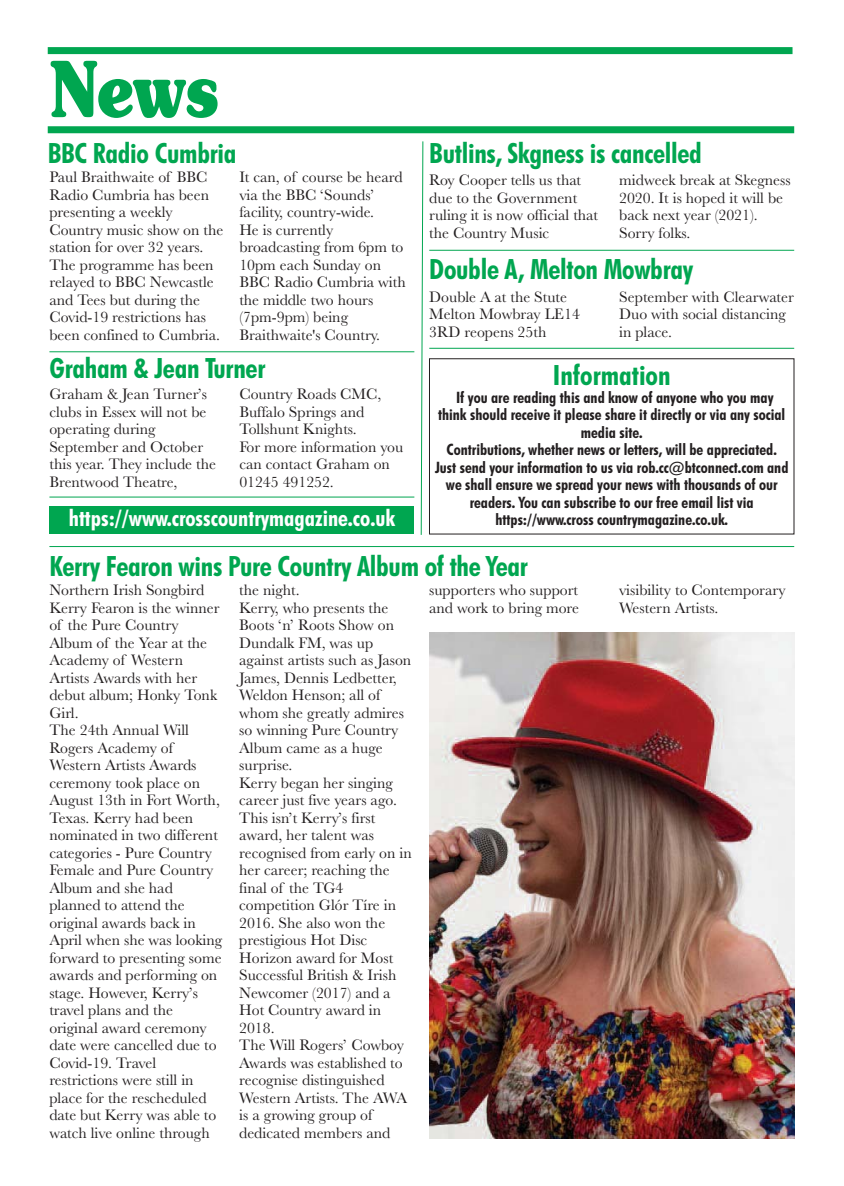
<style>
.page{position:relative;width:844px;height:1186px;background:#fff}
.page>*{position:absolute;margin:0;border:0;box-sizing:border-box;transform-origin:0 0}
.t1{font:700 77px "Souvenir";color:#00a650;scale:.8 1}
.t2{font:700 condensed 28px "Futura BT";letter-spacing:-.01em;color:#00a650}
.t3{font:700 condensed 22.75px "Futura BT";color:#fff}
.t4{font:15.75px/17.5px "Baskerville";color:#231f20}
.t5{font:700 condensed 15.75px/17.5px "Futura BT";color:#231f20;text-align:center}
</style>
<div class="page">
<svg style="left:420px;top:141px;width:3px;height:394px"></svg>
<hr style="left:49px;top:546px;width:744px;height:1px;background:#00a650">
<hr style="left:429px;top:250px;width:364px;height:1px;background:#00a650">
<hr style="left:429px;top:348px;width:364px;height:1px;background:#00a650">
<hr style="left:49px;top:351px;width:365px;height:1px;background:#00a650">
<hr style="left:49px;top:497px;width:365px;height:1px;background:#00a650">
<div style="left:48px;top:47px;width:744px;height:7px;background:#00a650"></div>
<div style="left:48px;top:126px;width:745px;height:7px;background:#00a650"></div>
<div style="left:429px;top:358px;width:364px;height:176px;border:1px solid #231f20"></div>
<img style="left:429px;top:632px;width:364px;height:506px">
<div style="left:49px;top:506px;width:365px;height:27px;background:#00a650"></div>
<h1 class="t1" style="left:50px;top:59px;width:213px">News</h1>
<h2 class="t2" style="left:48px;top:141px;width:190px">BBC Radio Cumbria</h2>
<p class="t4" style="left:49px;top:170px;width:175px">Paul Braithwaite of BBC<br>Radio Cumbria has been presenting a weekly<br>Country music show on the station for over 32 years.<br>The programme has been relayed to BBC Newcastle and Tees but during the<br>Covid-19 restrictions has been confined to Cumbria.</p>
<p class="t4" style="left:239px;top:170px;width:168px">It can, of course be heard via the BBC ‘Sounds’ facility, country-wide.<br>He is currently broadcasting from 6pm to<br>10pm each Sunday on<br>BBC Radio Cumbria with the middle two hours (7pm-9pm) being<br>Braithwaite's Country.</p>
<h2 class="t2" style="left:429px;top:141px;width:274px">Butlins, Skgness is cancelled</h2>
<p class="t4" style="left:429px;top:173px;width:170px">Roy Cooper tells us that due to the Government ruling it is now official that the Country Music</p>
<p class="t4" style="left:619px;top:173px;width:173px">midweek break at Skegness<br>2020. It is hoped it will be back next year (2021).<br>Sorry folks.</p>
<h2 class="t2" style="left:429px;top:257px;width:265px">Double A, Melton Mowbray</h2>
<p class="t4" style="left:429px;top:290px;width:152px">Double A at the Stute<br>Melton Mowbray LE14<br>3RD reopens 25th</p>
<p class="t4" style="left:619px;top:290px;width:176px">September with Clearwater<br>Duo with social distancing in place.</p>
<h2 class="t2" style="left:49px;top:356px;width:217px">Graham &amp; Jean Turner</h2>
<h2 class="t2" style="left:552px;top:363px;width:119px">Information</h2>
<p class="t5" style="left:435px;top:390px;width:355px">If you are reading this and know of anyone who you may<br>think should receive it please share it directly or via any social media site.<br>Contributions, whether news or letters, will be appreciated.<br>Just send your information to us via rob.cc@btconnect.com and we shall ensure we spread your news with thousands of our readers. You can subscribe to our free email list via</p>
<p class="t4" style="left:49px;top:387px;width:168px">Graham &amp; Jean Turner’s clubs in Essex will not be operating during<br>September and October this year. They include the<br>Brentwood Theatre,</p>
<p class="t4" style="left:239px;top:387px;width:165px">Country Roads CMC,<br>Buffalo Springs and<br>Tollshunt Knights.<br>For more information you can contact Graham on<br>01245 491252.</p>
<h3 class="t3" style="left:69px;top:508px;width:327px">https://www.crosscountrymagazine.co.uk</h3>
<p class="t5" style="left:495px;top:512px;width:234px">https://www.cross countrymagazine.co.uk.</p>
<h2 class="t2" style="left:49px;top:554px;width:480px">Kerry Fearon wins Pure Country Album of the Year</h2>
<p class="t4" style="left:49px;top:583px;width:174px">Northern Irish Songbird<br>Kerry Fearon is the winner of the Pure Country<br>Album of the Year at the<br>Academy of Western<br>Artists Awards with her debut album; Honky Tonk<br>Girl.<br>The 24th Annual Will<br>Rogers Academy of<br>Western Artists Awards ceremony took place on<br>August 13th in Fort Worth,<br>Texas. Kerry had been nominated in two different categories - Pure Country<br>Female and Pure Country<br>Album and she had planned to attend the original awards back in<br>April when she was looking forward to presenting some awards and performing on stage. However, Kerry’s travel plans and the original award ceremony date were cancelled due to<br>Covid-19. Travel restrictions were still in place for the rescheduled date but Kerry was able to watch live online through</p>
<p class="t4" style="left:239px;top:583px;width:174px">the night.<br>Kerry, who presents the<br>Boots ‘n’ Roots Show on<br>Dundalk FM, was up against artists such as Jason<br>James, Dennis Ledbetter,<br>Weldon Henson; all of whom she greatly admires so winning Pure Country<br>Album came as a huge surprise.<br>Kerry began her singing career just five years ago.<br>This isn’t Kerry’s first award, her talent was recognised from early on in her career; reaching the final of the TG4 competition Glór Tíre in<br>2016. She also won the prestigious Hot Disc<br>Horizon award for Most<br>Successful British &amp; Irish<br>Newcomer (2017) and a<br>Hot Country award in<br>2018.<br>The Will Rogers’ Cowboy<br>Awards was established to recognise distinguished<br>Western Artists. The AWA is a growing group of dedicated members and</p>
<p class="t4" style="left:429px;top:583px;width:151px">supporters who support and work to bring more</p>
<p class="t4" style="left:618px;top:583px;width:168px">visibility to Contemporary<br>Western Artists.</p>
</div>
